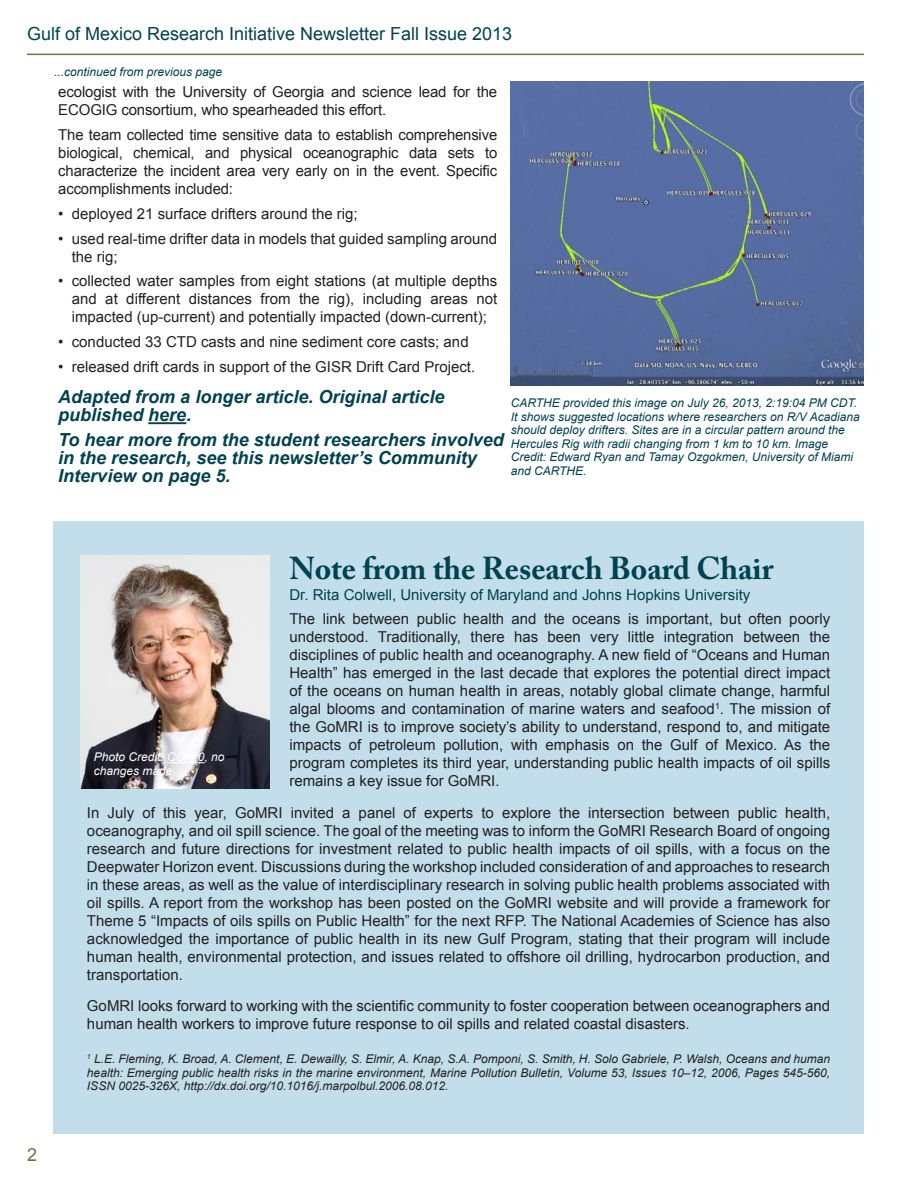
<style>
.page{position:relative;width:918px;height:1188px;background:#fff}
.page>*{position:absolute;margin:0;border:0;box-sizing:border-box;transform-origin:0 0}
.Article_Head_1{font:700 31.5px "Adobe Caslon Pro";color:#004250}
.Captions{font:italic 700 18px/18px "Arial";color:#004250}
.t1{font:18px "Arial";color:#004250}
.t2{font:18px "Arial";color:#6e7645}
.t3{font:15px/18px "Arial";color:#231f20;text-align:justify}
.Article_Head_1-2{font:15px "Arial";color:#004250}
.t4{font:italic 12px/13.5px "Arial";color:#231f20;text-align:justify}
.Captions-2{font:italic 12px/13.5px "Arial";color:#004250}
.Captions-3{font:italic 12px/13.5px "Arial";color:#fff}
</style>
<div class="page">
<hr style="left:27px;top:54px;width:837px;height:1px;background:#6e7645">
<div style="left:53px;top:522px;width:811px;height:612px;background:#c2deea"></div>
<img style="left:80px;top:555px;width:189px;height:233px">
<hr style="left:148px;top:422px;width:38px;height:2px;background:#004250">
<img style="left:511px;top:81px;width:353px;height:305px">
<hr style="left:167px;top:762px;width:37px;height:1px;background:#fff">
<p class="t1" style="left:27px;top:22px;width:487px">Gulf of Mexico Research Initiative Newsletter Fall Issue 2013</p>
<p class="Captions-2" style="left:54px;top:65px;width:170px">...continued from previous page</p>
<p class="t3" style="left:58px;top:83px;width:440px">ecologist with the University of Georgia and science lead for the<br>ECOGIG consortium, who spearheaded this effort.</p>
<p class="t3" style="left:58px;top:126px;width:440px">The team collected time sensitive data to establish comprehensive biological, chemical, and physical oceanographic data sets to characterize the incident area very early on in the event. Specific accomplishments included:</p>
<p class="t3" style="left:58px;top:205px;width:301px">• deployed 21 surface drifters around the rig;</p>
<p class="t3" style="left:72px;top:229px;width:427px;text-indent:-14px">• used real-time drifter data in models that guided sampling around the rig;</p>
<p class="t3" style="left:72px;top:272px;width:427px;text-indent:-14px">• collected water samples from eight stations (at multiple depths and at different distances from the rig), including areas not impacted (up-current) and potentially impacted (down-current);</p>
<p class="t3" style="left:58px;top:333px;width:412px">• conducted 33 CTD casts and nine sediment core casts; and</p>
<p class="t3" style="left:58px;top:358px;width:418px">• released drift cards in support of the GISR Drift Card Project.</p>
<p class="Captions" style="left:58px;top:389px;width:388px">Adapted from a longer article. Original article published here.</p>
<p class="Captions" style="left:58px;top:431px;width:447px">To hear more from the student researchers involved in the research, see this newsletter’s Community<br>Interview on page 5.</p>
<p class="Captions-2" style="left:511px;top:396px;width:351px">CARTHE provided this image on July 26, 2013, 2:19:04 PM CDT.<br>It shows suggested locations where researchers on R/V Acadiana should deploy drifters. Sites are in a circular pattern around the Hercules Rig with radii changing from 1 km to 10 km. Image Credit: Edward Ryan and Tamay Ozgokmen, University of Miami and CARTHE.</p>
<p class="t2" style="left:27px;top:1143px;width:12px">2</p>
<p class="Article_Head_1" style="left:289px;top:549px;width:485px">Note from the Research Board Chair</p>
<p class="Article_Head_1-2" style="left:289px;top:584px;width:462px">Dr. Rita Colwell, University of Maryland and Johns Hopkins University</p>
<p class="t3" style="left:289px;top:610px;width:542px">The link between public health and the oceans is important, but often poorly understood. Traditionally, there has been very little integration between the disciplines of public health and oceanography. A new field of “Oceans and Human Health” has emerged in the last decade that explores the potential direct impact of the oceans on human health in areas, notably global climate change, harmful algal blooms and contamination of marine waters and seafood<sup>1</sup>. The mission of the GoMRI is to improve society’s ability to understand, respond to, and mitigate impacts of petroleum pollution, with emphasis on the Gulf of Mexico. As the program completes its third year, understanding public health impacts of oil spills remains a key issue for GoMRI.</p>
<p class="t3" style="left:87px;top:804px;width:745px">In July of this year, GoMRI invited a panel of experts to explore the intersection between public health, oceanography, and oil spill science. The goal of the meeting was to inform the GoMRI Research Board of ongoing research and future directions for investment related to public health impacts of oil spills, with a focus on the Deepwater Horizon event. Discussions during the workshop included consideration of and approaches to research in these areas, as well as the value of interdisciplinary research in solving public health problems associated with oil spills. A report from the workshop has been posted on the GoMRI website and will provide a framework for Theme 5 “Impacts of oils spills on Public Health” for the next RFP. The National Academies of Science has also acknowledged the importance of public health in its new Gulf Program, stating that their program will include human health, environmental protection, and issues related to offshore oil drilling, hydrocarbon production, and transportation.</p>
<p class="t3" style="left:87px;top:997px;width:745px">GoMRI looks forward to working with the scientific community to foster cooperation between oceanographers and human health workers to improve future response to oil spills and related coastal disasters.</p>
<p class="t4" style="left:87px;top:1052px;width:745px"><sup>1</sup> L.E. Fleming, K. Broad, A. Clement, E. Dewailly, S. Elmir, A. Knap, S.A. Pomponi, S. Smith, H. Solo Gabriele, P. Walsh, Oceans and human health: Emerging public health risks in the marine environment, Marine Pollution Bulletin, Volume 53, Issues 10–12, 2006, Pages 545-560, ISSN 0025-326X, http://dx.doi.org/10.1016/j.marpolbul.2006.08.012.</p>
<p class="Captions-3" style="left:94px;top:751px;width:132px">Photo Credit: CC 4.0, no changes made.</p>
</div>
